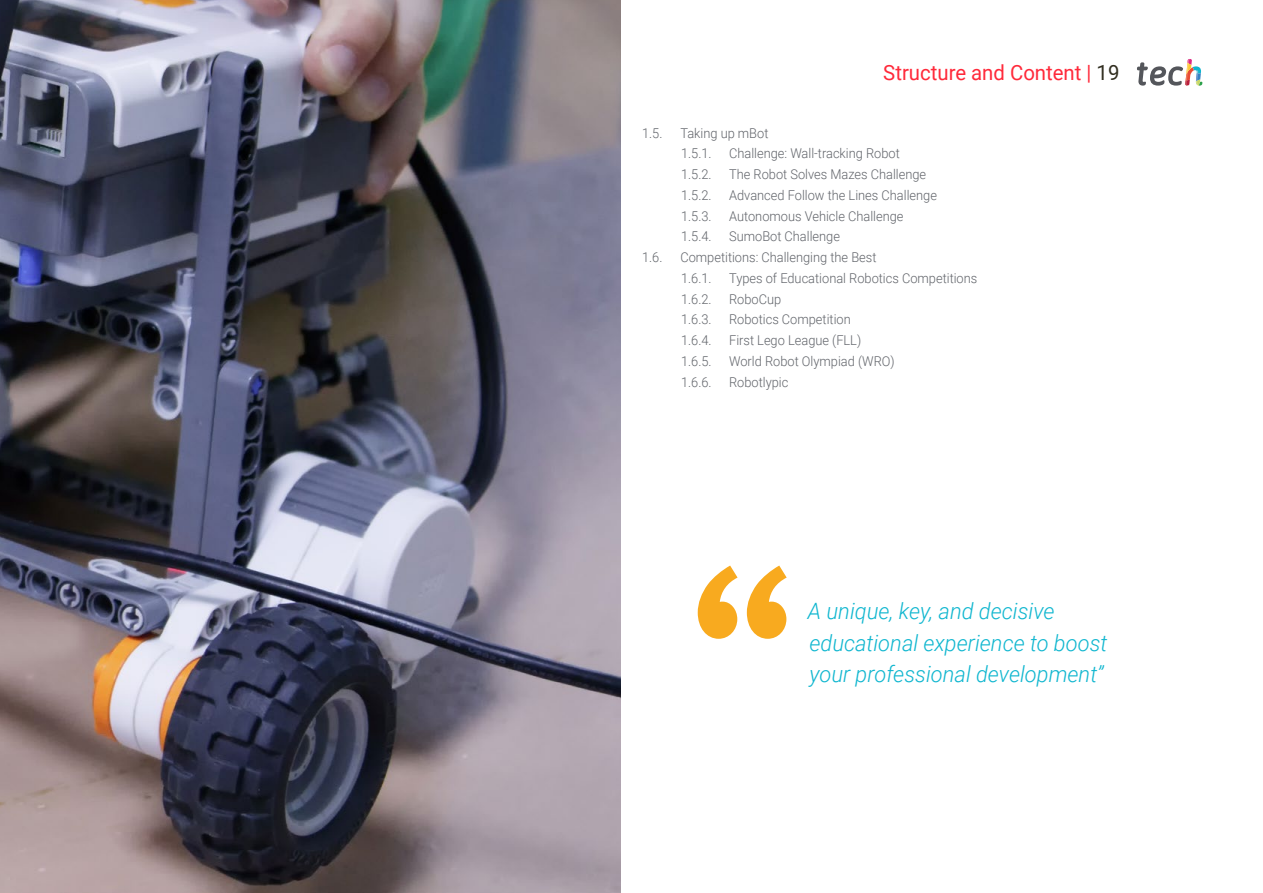
<style>
.page{position:relative;width:1263px;height:893px;background:#fff}
.page>*{position:absolute;margin:0;border:0;box-sizing:border-box;transform-origin:0 0}
.t1{font:italic 300 22.5px/31.5px "Roboto";color:#0fb6cf}
.t2{font:21px "Roboto";color:#ff293a}
.t3{font:300 13.5px/20.7px "Roboto";color:#61646a;scale:.95 1}
.s1{color:#312e20}
</style>
<div class="page">
<img style="left:0;top:0;width:621px;height:893px">
<svg style="left:698px;top:566px;width:89px;height:73px"></svg>
<svg style="left:1137px;top:59px;width:65px;height:27px"></svg>
<h2 class="t2" style="left:883px;top:57px;width:238px">Structure and Content | <span class="s1">19</span></h2>
<p class="t3" style="left:642px;top:122px;width:23px">1.5.</p>
<p class="t3" style="left:680px;top:122px;width:94px">Taking up mBot<br>1.5.1.</p>
<p class="t3" style="left:729px;top:143px;width:181px">Challenge: Wall-tracking Robot</p>
<p class="t3" style="left:681px;top:164px;width:34px">1.5.2.</p>
<p class="t3" style="left:729px;top:164px;width:209px">The Robot Solves Mazes Challenge</p>
<p class="t3" style="left:681px;top:184px;width:34px">1.5.2.</p>
<p class="t3" style="left:729px;top:184px;width:220px">Advanced Follow the Lines Challenge</p>
<p class="t3" style="left:681px;top:205px;width:34px">1.5.3.</p>
<p class="t3" style="left:729px;top:205px;width:185px">Autonomous Vehicle Challenge</p>
<p class="t3" style="left:681px;top:226px;width:34px">1.5.4.</p>
<p class="t3" style="left:729px;top:226px;width:118px">SumoBot Challenge</p>
<p class="t3" style="left:642px;top:247px;width:23px">1.6.</p>
<p class="t3" style="left:680px;top:247px;width:208px">Competitions: Challenging the Best<br>1.6.1.</p>
<p class="t3" style="left:729px;top:267px;width:263px">Types of Educational Robotics Competitions</p>
<p class="t3" style="left:681px;top:288px;width:34px">1.6.2.</p>
<p class="t3" style="left:729px;top:288px;width:56px">RoboCup</p>
<p class="t3" style="left:681px;top:309px;width:34px">1.6.3.</p>
<p class="t3" style="left:729px;top:309px;width:130px">Robotics Competition</p>
<p class="t3" style="left:681px;top:330px;width:34px">1.6.4.</p>
<p class="t3" style="left:729px;top:330px;width:141px">First Lego League (FLL)</p>
<p class="t3" style="left:681px;top:350px;width:34px">1.6.5.</p>
<p class="t3" style="left:729px;top:350px;width:176px">World Robot Olympiad (WRO)</p>
<p class="t3" style="left:681px;top:371px;width:34px">1.6.6.</p>
<p class="t3" style="left:729px;top:371px;width:64px">Robotlypic</p>
<h1 class="t1" style="left:808px;top:594px;width:301px">A unique, key, and decisive educational experience to boost your professional development”</h1>
</div>
